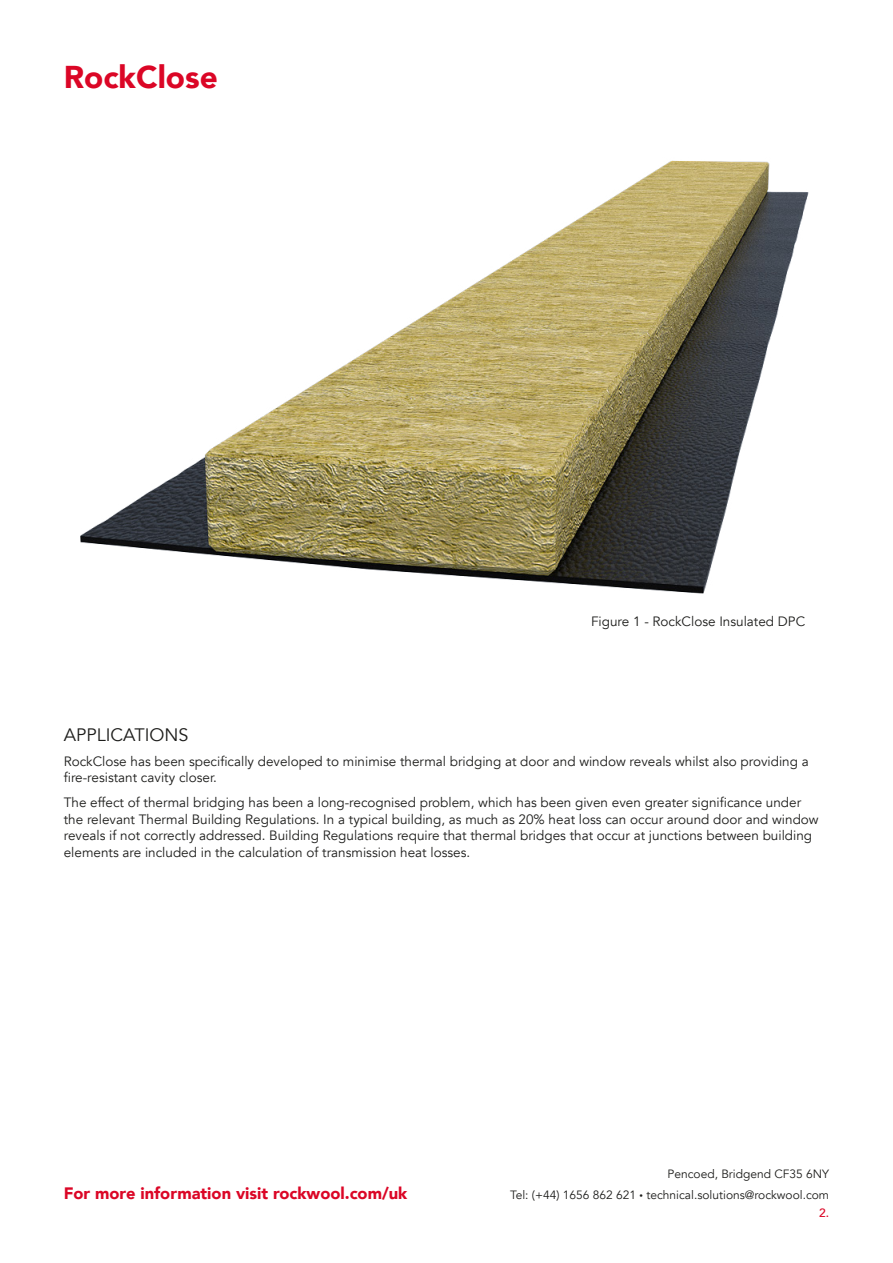
<style>
.page{position:relative;width:893px;height:1263px;background:#fff}
.page>*{position:absolute;margin:0;border:0;box-sizing:border-box;transform-origin:0 0}
.t1{font:900 31.5px "Avenir";color:#db0626}
.t2{font:18px "Avenir";color:#1d1d1b}
.t3{font:900 16.5px "Avenir";color:#db0626}
.t4{font:13.5px/16.5px "Avenir";color:#1d1d1b}
.t5{font:12px/18.3px "Avenir";color:#1d1d1b;text-align:right}
.s1{font-size:7.05px}
.s2{font-weight:500;color:#db0626}
</style>
<div class="page">
<img style="left:80px;top:160px;width:729px;height:434px">
<h1 class="t1" style="left:64px;top:50px;width:155px">RockClose</h1>
<p class="t4" style="left:591px;top:613px;width:216px">Figure 1 - RockClose Insulated DPC</p>
<h2 class="t2" style="left:64px;top:724px;width:126px">APPLICATIONS</h2>
<p class="t4" style="left:64px;top:753px;width:746px">RockClose has been specifically developed to minimise thermal bridging at door and window reveals whilst also providing a fire-resistant cavity closer.</p>
<p class="t4" style="left:64px;top:795px;width:756px">The effect of thermal bridging has been a long-recognised problem, which has been given even greater significance under the relevant Thermal Building Regulations. In a typical building, as much as 20% heat loss can occur around door and window reveals if not correctly addressed. Building Regulations require that thermal bridges that occur at junctions between building elements are included in the calculation of transmission heat losses.</p>
<p class="t5" style="left:668px;top:1165px;width:163px">Pencoed, Bridgend CF35 6NY</p>
<p class="t3" style="left:64px;top:1179px;width:345px">For more information visit rockwool.com/uk</p>
<p class="t5" style="left:510px;top:1186px;width:320px">Tel: (+44) 1656 862 621 <span class="s1">•</span> technical.solutions@rockwool.com<br><span class="s2">2.</span></p>
</div>
